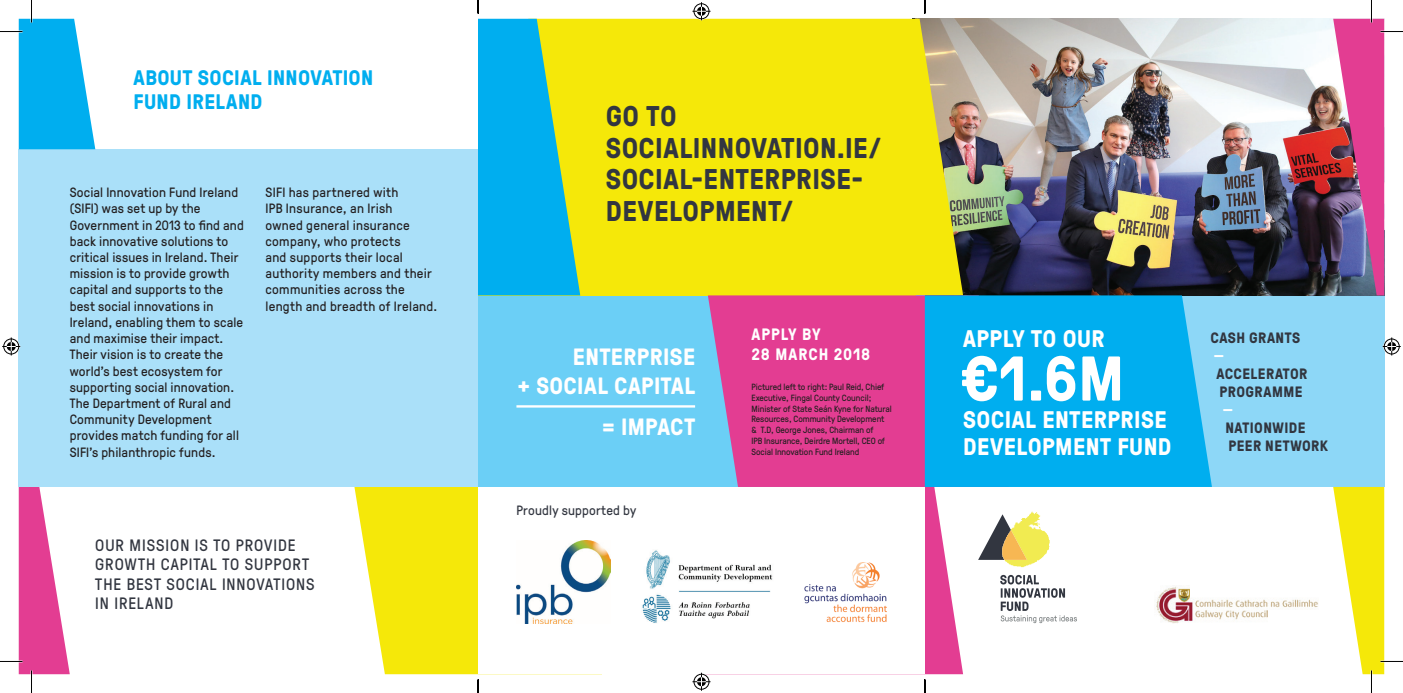
<style>
.page{position:relative;width:1403px;height:693px;background:#fff}
.page>*{position:absolute;margin:0;border:0;box-sizing:border-box;transform-origin:0 0}
.t1{font:700 63px "Pressura";color:#fff}
.t2{font:700 28.5px/31.5px "Pressura";letter-spacing:.015em;color:#323640}
.t3{font:700 24px/27px "Pressura";letter-spacing:.02em;color:#fff}
.t4{font:700 23.55px/28.3px "Pressura";letter-spacing:.02em;color:#fff;text-align:right}
.t5{font:700 21px/24px "Pressura";letter-spacing:.015em;color:#00aeef}
.t6{font:16.5px/19.5px "Pressura";letter-spacing:.055em;color:#323640}
.t7{font:700 16.5px/19.5px "Pressura";letter-spacing:.05em;color:#fff}
.t8{font:700 15px/18px "Pressura";letter-spacing:.03em;color:#323640}
.t9{font:700 15px "Pressura";color:#fff}
.t10{font:13.5px/16.2px "Pressura";letter-spacing:.015em;color:#231f20}
.t11{font:13.5px "Pressura";letter-spacing:.015em;color:#323640}
.t12{font:9px/10.8px "Pressura";letter-spacing:-.005em;color:#231f20}
</style>
<div class="page">
<svg style="left:350px;top:486px;width:128px;height:188px;fill:#f5e809"></svg>
<div style="left:912px;top:19px;width:472px;height:467px;background:#8dd7f7"></div>
<img style="left:963px;top:19px;width:370px;height:276px">
<svg style="left:1000px;top:574px;width:77px;height:49px"></svg>
<svg style="left:978px;top:511px;width:71px;height:56px"></svg>
<img style="left:1156px;top:585px;width:162px;height:38px">
<svg style="left:924px;top:486px;width:39px;height:188px;fill:#e33d92"></svg>
<svg style="left:916px;top:19px;width:47px;height:276px;background:#cec13f"></svg>
<div style="left:478px;top:295px;width:446px;height:191px;background:#6bcff6"></div>
<div style="left:465px;top:19px;width:451px;height:276px;background:#f5e809"></div>
<img style="left:516px;top:540px;width:94px;height:83px">
<img style="left:642px;top:550px;width:131px;height:73px">
<img style="left:804px;top:562px;width:82px;height:60px">
<svg style="left:708px;top:295px;width:216px;height:191px;background:#da4798"></svg>
<svg style="left:478px;top:19px;width:102px;height:276px;fill:#00aeef"></svg>
<hr style="left:516px;top:405px;width:179px;height:2px;background:#fff">
<div style="left:924px;top:295px;width:287px;height:191px;background:#00aeef"></div>
<div style="left:19px;top:19px;width:459px;height:444px;background:#fff"></div>
<div style="left:19px;top:149px;width:459px;height:337px;background:#aae0f9"></div>
<svg style="left:0;top:0;width:95px;height:149px"></svg>
<svg style="left:0;top:463px;width:70px;height:229px"></svg>
<svg style="left:1333px;top:0;width:69px;height:295px"></svg>
<svg style="left:1333px;top:486px;width:69px;height:206px"></svg>
<svg style="left:692px;top:2px;width:18px;height:18px"></svg>
<svg style="left:692px;top:672px;width:18px;height:18px"></svg>
<svg style="left:2px;top:337px;width:18px;height:18px"></svg>
<svg style="left:1382px;top:337px;width:18px;height:18px"></svg>
<svg style="left:477px;top:0;width:2px;height:14px"></svg>
<svg style="left:477px;top:679px;width:2px;height:13px"></svg>
<svg style="left:924px;top:0;width:1px;height:14px"></svg>
<svg style="left:924px;top:679px;width:1px;height:13px"></svg>
<h3 class="t5" style="left:134px;top:64px;width:241px">ABOUT SOCIAL INNOVATION<br>FUND IRELAND</h3>
<p class="t10" style="left:70px;top:183px;width:176px">Social Innovation Fund Ireland (SIFI) was set up by the<br>Government in 2013 to find and back innovative solutions to critical issues in Ireland. Their mission is to provide growth capital and supports to the best social innovations in<br>Ireland, enabling them to scale and maximise their impact.<br>Their vision is to create the world’s best ecosystem for supporting social innovation.<br>The Department of Rural and<br>Community Development provides match funding for all<br>SIFI’s philanthropic funds.</p>
<p class="t10" style="left:265px;top:183px;width:173px">SIFI has partnered with<br>IPB Insurance, an Irish<br>owned general insurance company, who protects<br>and supports their local authority members and their communities across the length and breadth of Ireland.</p>
<p class="t6" style="left:95px;top:534px;width:221px">OUR MISSION IS TO PROVIDE<br>GROWTH CAPITAL TO SUPPORT<br>THE BEST SOCIAL INNOVATIONS<br>IN IRELAND</p>
<h2 class="t2" style="left:606px;top:99px;width:277px">GO TO<br>SOCIALINNOVATION.IE/<br>SOCIAL-ENTERPRISE-<br>DEVELOPMENT/</h2>
<h3 class="t4" style="left:517px;top:342px;width:179px">ENTERPRISE<br>+ SOCIAL CAPITAL</h3>
<h3 class="t4" style="left:602px;top:412px;width:94px">= IMPACT</h3>
<p class="t11" style="left:516px;top:500px;width:121px">Proudly supported by</p>
<p class="t7" style="left:751px;top:324px;width:120px">APPLY BY<br>28 MARCH 2018</p>
<p class="t12" style="left:751px;top:381px;width:142px">Pictured left to right: Paul Reid, Chief Executive, Fingal County Council; Minister of State Seán Kyne for Natural Resources, Community Development &amp; T.D, George Jones, Chairman of<br>IPB Insurance, Deirdre Mortell, CEO of Social Innovation Fund Ireland</p>
<h3 class="t3" style="left:963px;top:323px;width:143px">APPLY TO OUR</h3>
<h1 class="t1" style="left:963px;top:332px;width:162px">€1.6M</h1>
<h3 class="t3" style="left:963px;top:404px;width:210px">SOCIAL ENTERPRISE<br>DEVELOPMENT FUND</h3>
<p class="t8" style="left:1210px;top:328px;width:91px">CASH GRANTS</p>
<p class="t9" style="left:1213px;top:345px;width:12px">—</p>
<p class="t8" style="left:1216px;top:364px;width:93px">ACCELERATOR<br>PROGRAMME</p>
<p class="t9" style="left:1222px;top:399px;width:12px">—</p>
<p class="t8" style="left:1225px;top:418px;width:104px">NATIONWIDE<br>PEER NETWORK</p>
</div>
